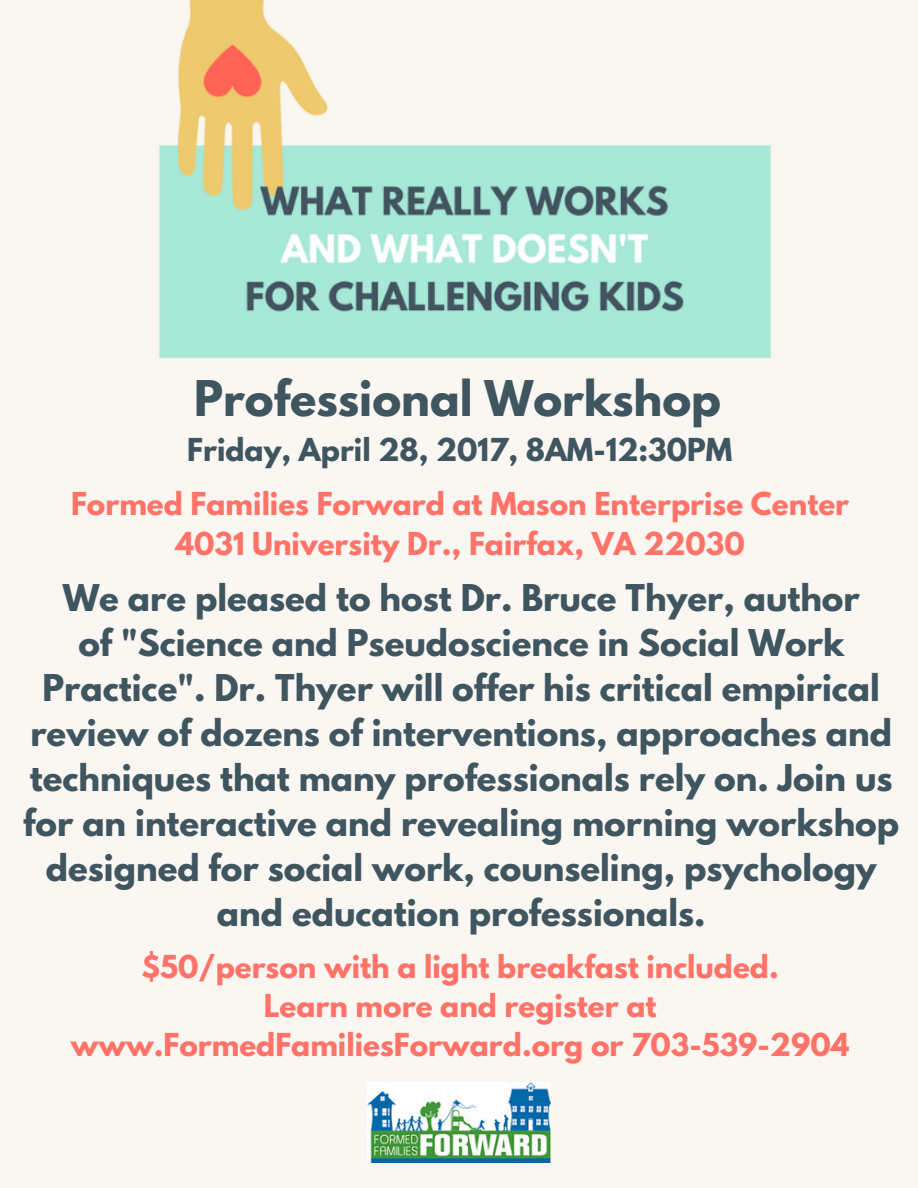
<style>
.page{position:relative;width:918px;height:1188px;background:#faf7f2}
.page>*{position:absolute;margin:0;border:0;box-sizing:border-box;transform-origin:0 0}
.t1{font:700 43.65px "League Spartan";color:#3f555f}
.t2{font:700 32.7px/45px "League Spartan";color:#3f555f;text-align:center}
.t3{font:700 28.05px/39.3px "League Spartan";color:#ff7369;text-align:center}
.t4{font:700 28.05px "League Spartan";color:#3f555f}
</style>
<div class="page">
<img style="left:159px;top:0;width:612px;height:359px">
<img style="left:368px;top:1082px;width:182px;height:80px">
<h1 class="t1" style="left:194px;top:377px;width:528px">Professional Workshop</h1>
<p class="t4" style="left:187px;top:436px;width:547px">Friday, April 28, 2017, 8AM-12:30PM</p>
<p class="t3" style="left:71px;top:488px;width:780px">Formed Families Forward at Mason Enterprise Center<br>4031 University Dr., Fairfax, VA 22030</p>
<p class="t2" style="left:23px;top:579px;width:877px">We are pleased to host Dr. Bruce Thyer, author<br>of "Science and Pseudoscience in Social Work Practice". Dr. Thyer will offer his critical empirical review of dozens of interventions, approaches and techniques that many professionals rely on. Join us for an interactive and revealing morning workshop designed for social work, counseling, psychology and education professionals.</p>
<p class="t3" style="left:71px;top:950px;width:780px">$50/person with a light breakfast included.<br>Learn more and register at www.FormedFamiliesForward.org or 703-539-2904</p>
</div>
